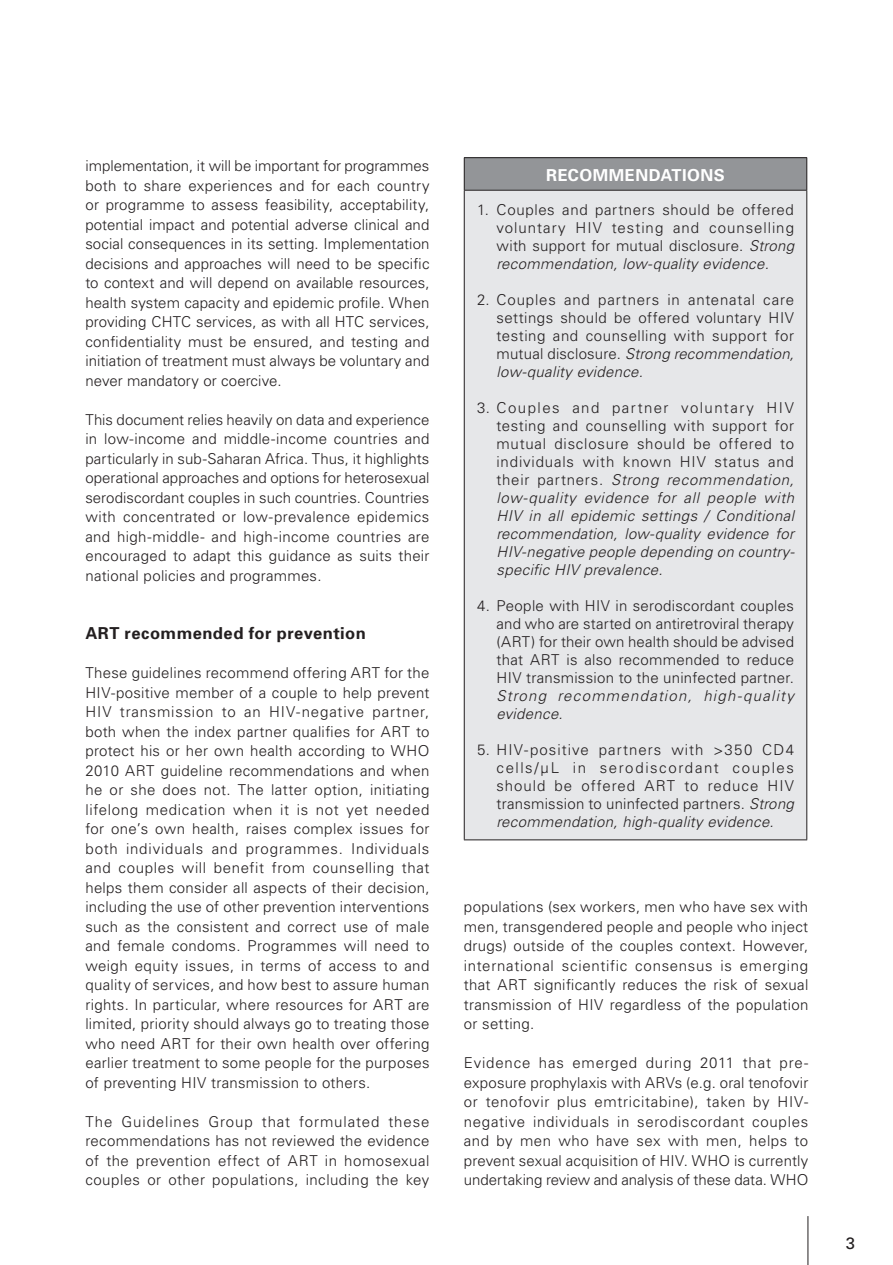
<style>
.page{position:relative;width:893px;height:1265px;background:#fff}
.page>*{position:absolute;margin:0;border:0;box-sizing:border-box;transform-origin:0 0}
.t1{font:700 16.5px "Univers";letter-spacing:.025em;color:#231f20}
.t2{font:700 16.5px "Univers";letter-spacing:.03em;color:#fff}
.t3{font:16.5px "Univers";color:#231f20}
.t4{font:300 15px/19.5px "Univers";letter-spacing:.02em;color:#231f20;text-align:justify}
.t5{font:italic 300 15px/18px "Univers";letter-spacing:.025em;color:#231f20;text-align:justify}
.t6{font:italic 300 15px/18px "Univers";letter-spacing:.085em;color:#231f20}
.s1{font-style:italic}
.s2{font-style:normal}
</style>
<div class="page">
<hr style="left:807px;top:1216px;width:1px;height:49px;background:#231f20">
<div style="left:464px;top:158px;width:343px;height:32px;background:#939598"></div>
<div style="left:464px;top:190px;width:343px;height:650px;background:#e6e7e9"></div>
<hr style="left:464px;top:157px;width:343px;height:1px;background:#231f20">
<hr style="left:464px;top:158px;width:1px;height:32px;background:#231f20">
<hr style="left:806px;top:158px;width:1px;height:32px;background:#231f20">
<hr style="left:464px;top:190px;width:343px;height:1px;background:#231f20">
<hr style="left:464px;top:191px;width:1px;height:648px;background:#231f20">
<hr style="left:806px;top:191px;width:1px;height:648px;background:#231f20">
<hr style="left:464px;top:839px;width:343px;height:1px;background:#231f20">
<p class="t4" style="left:85px;top:156px;width:346px">implementation, it will be important for programmes both to share experiences and for each country or programme to assess feasibility, acceptability, potential impact and potential adverse clinical and social consequences in its setting. Implementation decisions and approaches will need to be specific to context and will depend on available resources, health system capacity and epidemic profile. When providing CHTC services, as with all HTC services, confidentiality must be ensured, and testing and initiation of treatment must always be voluntary and never mandatory or coercive.</p>
<p class="t4" style="left:85px;top:409px;width:346px">This document relies heavily on data and experience in low-income and middle-income countries and particularly in sub-Saharan Africa. Thus, it highlights operational approaches and options for heterosexual serodiscordant couples in such countries. Countries with concentrated or low-prevalence epidemics and high-middle- and high-income countries are encouraged to adapt this guidance as suits their national policies and programmes.</p>
<p class="t1" style="left:85px;top:623px;width:282px">ART recommended for prevention</p>
<p class="t4" style="left:85px;top:663px;width:346px">These guidelines recommend offering ART for the HIV-positive member of a couple to help prevent HIV transmission to an HIV-negative partner, both when the index partner qualifies for ART to protect his or her own health according to WHO 2010 ART guideline recommendations and when he or she does not. The latter option, initiating lifelong medication when it is not yet needed for one’s own health, raises complex issues for both individuals and programmes. Individuals and couples will benefit from counselling that helps them consider all aspects of their decision, including the use of other prevention interventions such as the consistent and correct use of male and female condoms. Programmes will need to weigh equity issues, in terms of access to and quality of services, and how best to assure human rights. In particular, where resources for ART are limited, priority should always go to treating those who need ART for their own health over offering earlier treatment to some people for the purposes of preventing HIV transmission to others.</p>
<p class="t4" style="left:85px;top:1111px;width:346px">The Guidelines Group that formulated these recommendations has not reviewed the evidence of the prevention effect of ART in homosexual couples or other populations, including the key</p>
<p class="t2" style="left:546px;top:164px;width:180px">RECOMMENDATIONS</p>
<p class="t4" style="left:496px;top:200px;width:299px;line-height:18px;text-indent:-20px">1. Couples and partners should be offered voluntary HIV testing and counselling with support for mutual disclosure. <span class="s1">Strong recommendation, low-quality evidence.</span></p>
<p class="t4" style="left:496px;top:290px;width:299px;line-height:18px;text-indent:-20px">2. Couples and partners in antenatal care settings should be offered voluntary HIV testing and counselling with support for mutual disclosure. <span class="s1">Strong recommendation, low-quality evidence.</span></p>
<p class="t5" style="left:496px;top:398px;width:300px;text-indent:-20px"><span class="s2">3. Couples and partner voluntary HIV testing and counselling with support for mutual disclosure should be offered to individuals with known HIV status and their partners.</span> Strong recommendation, low-quality evidence for all people with HIV in all epidemic settings / Conditional recommendation, low-quality evidence for HIV-negative people depending on country&shy;specific HIV prevalence.</p>
<p class="t4" style="left:496px;top:596px;width:299px;line-height:18px;text-indent:-20px">4. People with HIV in serodiscordant couples and who are started on antiretroviral therapy (ART) for their own health should be advised that ART is also recommended to reduce HIV transmission to the uninfected partner.</p>
<p class="t6" style="left:496px;top:686px;width:299px">Strong recommendation, high-quality evidence.</p>
<p class="t4" style="left:496px;top:740px;width:299px;line-height:18px;text-indent:-20px">5. HIV-positive partners with &gt;350 CD4 cells/µL in serodiscordant couples should be offered ART to reduce HIV transmission to uninfected partners. <span class="s1">Strong recommendation, high-quality evidence.</span></p>
<p class="t4" style="left:464px;top:897px;width:346px">populations (sex workers, men who have sex with men, transgendered people and people who inject drugs) outside of the couples context. However, international scientific consensus is emerging that ART significantly reduces the risk of sexual transmission of HIV regardless of the population or setting.</p>
<p class="t4" style="left:464px;top:1053px;width:346px">Evidence has emerged during 2011 that pre&shy;exposure prophylaxis with ARVs (e.g. oral tenofovir or tenofovir plus emtricitabine), taken by HIV&shy;negative individuals in serodiscordant couples and by men who have sex with men, helps to prevent sexual acquisition of HIV. WHO is currently undertaking review and analysis of these data. WHO</p>
<p class="t3" style="left:846px;top:1233px;width:11px">3</p>
</div>
